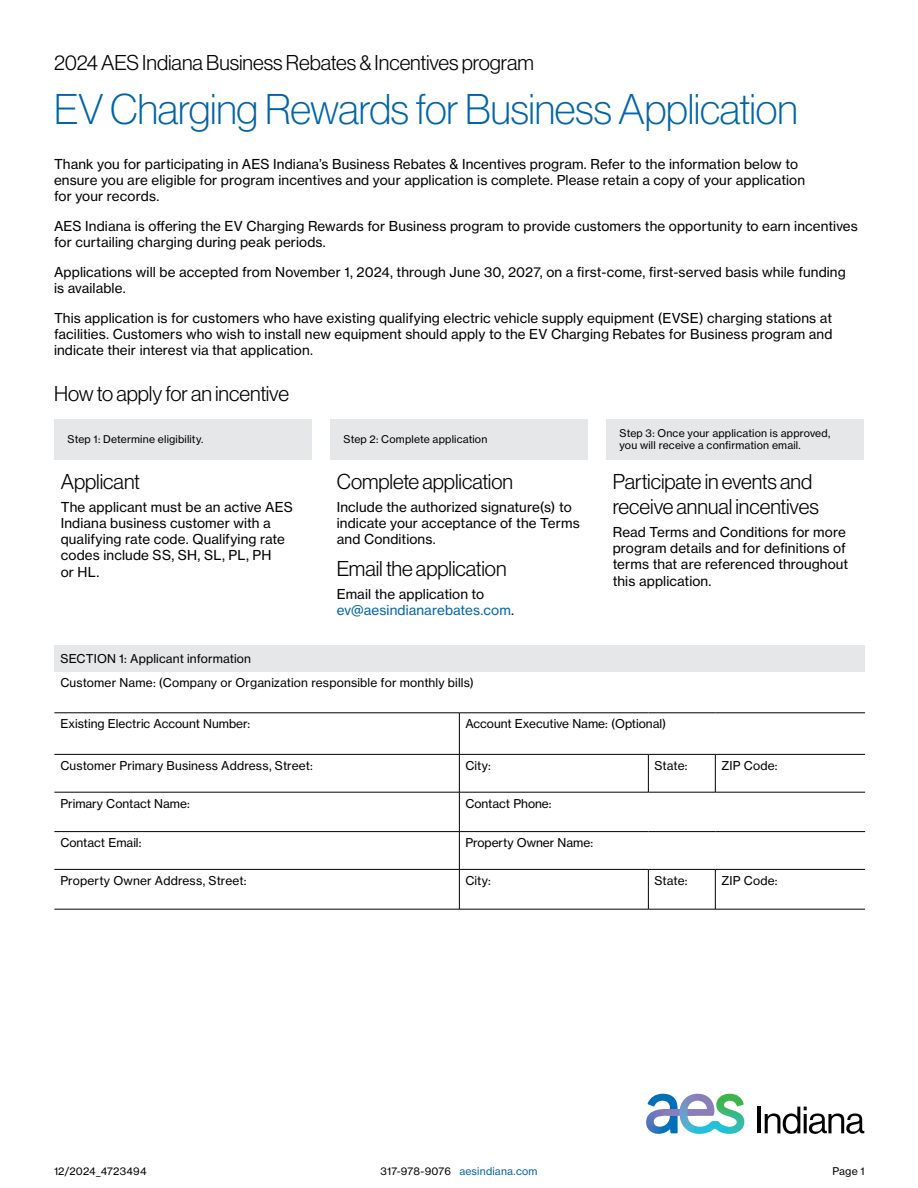
<style>
.page{position:relative;width:918px;height:1188px;background:#fff}
.page>*{position:absolute;margin:0;border:0;box-sizing:border-box;transform-origin:0 0}
.t1{font:42px "N Haas Grotesk DS Pro 35 X Lt";letter-spacing:-.005em;color:#0064a7}
.t2{font:21px/25.2px "N Haas Grotesk DS Pro 45 Lt";letter-spacing:-.005em;color:#000}
.t3{font:13.5px/16.2px "N Haas Grotesk TX Pro 55 Rg";letter-spacing:.01em;color:#000}
.t4{font:13.5px/16.2px "N Haas Grotesk TX Pro 55 Rg";letter-spacing:.01em;color:#0064a7}
.t5{font:12px/24px "N Haas Grotesk TX Pro 55 Rg";color:#000}
.t6{font:10.5px/12.6px "N Haas Grotesk TX Pro 55 Rg";letter-spacing:.015em;color:#000}
.t7{font:10.5px "N Haas Grotesk TX Pro 55 Rg";letter-spacing:.015em;color:#0064a7}
.s1{color:#000}
</style>
<div class="page">
<hr style="left:757px;top:1107px;width:4px;height:26px;background:#000">
<svg style="left:765px;top:1107px;width:99px;height:27px"></svg>
<svg style="left:646px;top:1094px;width:98px;height:40px"></svg>
<div style="left:54px;top:419px;width:258px;height:40px;background:#e6e7e8"></div>
<div style="left:606px;top:419px;width:258px;height:40px;background:#e6e7e8"></div>
<div style="left:330px;top:419px;width:258px;height:40px;background:#e6e7e8"></div>
<div style="left:54px;top:645px;width:811px;height:27px;background:#e6e7e8"></div>
<hr style="left:54px;top:713px;width:405px;height:1px;background:#000">
<hr style="left:459px;top:713px;width:189px;height:1px;background:#000">
<hr style="left:459px;top:713px;width:1px;height:41px;background:#000">
<hr style="left:648px;top:713px;width:67px;height:1px;background:#000">
<hr style="left:715px;top:713px;width:150px;height:1px;background:#000">
<hr style="left:54px;top:754px;width:405px;height:1px;background:#000">
<hr style="left:459px;top:754px;width:189px;height:1px;background:#000">
<hr style="left:459px;top:755px;width:1px;height:37px;background:#000">
<hr style="left:648px;top:754px;width:67px;height:1px;background:#000">
<hr style="left:648px;top:755px;width:1px;height:37px;background:#000">
<hr style="left:715px;top:754px;width:150px;height:1px;background:#000">
<hr style="left:54px;top:792px;width:405px;height:1px;background:#000">
<hr style="left:459px;top:792px;width:189px;height:1px;background:#000">
<hr style="left:459px;top:792px;width:1px;height:39px;background:#000">
<hr style="left:648px;top:792px;width:67px;height:1px;background:#000">
<hr style="left:715px;top:792px;width:150px;height:1px;background:#000">
<hr style="left:54px;top:831px;width:405px;height:1px;background:#000">
<hr style="left:459px;top:831px;width:189px;height:1px;background:#000">
<hr style="left:459px;top:832px;width:1px;height:37px;background:#000">
<hr style="left:648px;top:831px;width:67px;height:1px;background:#000">
<hr style="left:715px;top:831px;width:150px;height:1px;background:#000">
<hr style="left:54px;top:869px;width:405px;height:1px;background:#000">
<hr style="left:459px;top:869px;width:189px;height:1px;background:#000">
<hr style="left:459px;top:870px;width:1px;height:39px;background:#000">
<hr style="left:648px;top:869px;width:67px;height:1px;background:#000">
<hr style="left:648px;top:870px;width:1px;height:39px;background:#000">
<hr style="left:715px;top:869px;width:150px;height:1px;background:#000">
<hr style="left:715px;top:755px;width:1px;height:37px;background:#000">
<hr style="left:715px;top:870px;width:1px;height:39px;background:#000">
<hr style="left:54px;top:909px;width:405px;height:1px;background:#000">
<hr style="left:459px;top:909px;width:189px;height:1px;background:#000">
<hr style="left:648px;top:909px;width:67px;height:1px;background:#000">
<hr style="left:715px;top:909px;width:150px;height:1px;background:#000">
<h2 class="t2" style="left:54px;top:50px;width:481px">2024 AES Indiana Business Rebates &amp; Incentives program</h2>
<h1 class="t1" style="left:54px;top:86px;width:745px">EV Charging Rewards for Business Application</h1>
<p class="t3" style="left:54px;top:156px;width:753px">Thank you for participating in AES Indiana’s Business Rebates &amp; Incentives program. Refer to the information below to ensure you are eligible for program incentives and your application is complete. Please retain a copy of your application for your records.</p>
<p class="t3" style="left:54px;top:218px;width:805px">AES Indiana is offering the EV Charging Rewards for Business program to provide customers the opportunity to earn incentives for curtailing charging during peak periods.</p>
<p class="t3" style="left:54px;top:264px;width:793px">Applications will be accepted from November 1, 2024, through June 30, 2027, on a first-come, first-served basis while funding is available.</p>
<p class="t3" style="left:54px;top:310px;width:780px;text-align:justify">This application is for customers who have existing qualifying electric vehicle supply equipment (EVSE) charging stations at facilities. Customers who wish to install new equipment should apply to the EV Charging Rebates for Business program and indicate their interest via that application.</p>
<h2 class="t2" style="left:54px;top:381px;width:237px">How to apply for an incentive</h2>
<p class="t6" style="left:68px;top:433px;width:137px">Step 1: Determine eligibility.</p>
<h2 class="t2" style="left:61px;top:469px;width:81px">Applicant</h2>
<p class="t3" style="left:61px;top:499px;width:234px">The applicant must be an active AES<br>Indiana business customer with a qualifying rate code. Qualifying rate codes include SS, SH, SL, PL, PH<br>or HL.</p>
<p class="t6" style="left:344px;top:433px;width:145px">Step 2: Complete application</p>
<h2 class="t2" style="left:337px;top:469px;width:178px">Complete application</h2>
<p class="t3" style="left:337px;top:499px;width:244px">Include the authorized signature(s) to indicate your acceptance of the Terms and Conditions.</p>
<h2 class="t2" style="left:337px;top:556px;width:171px">Email the application</h2>
<p class="t4" style="left:337px;top:586px;width:179px"><span class="s1">Email the application to </span>ev@aesindianarebates.com<span class="s1">.</span></p>
<p class="t6" style="left:620px;top:427px;width:212px">Step 3: Once your application is approved, you will receive a confirmation email.</p>
<h2 class="t2" style="left:613px;top:469px;width:208px">Participate in events and receive annual incentives</h2>
<p class="t3" style="left:613px;top:524px;width:237px">Read Terms and Conditions for more program details and for definitions of terms that are referenced throughout this application.</p>
<p class="t5" style="left:60px;top:647px;width:415px">SECTION 1: Applicant information<br>Customer Name: (Company or Organization responsible for monthly bills)</p>
<p class="t5" style="left:60px;top:712px;width:191px">Existing Electric Account Number:</p>
<p class="t5" style="left:465px;top:712px;width:202px">Account Executive Name: (Optional)</p>
<p class="t5" style="left:60px;top:753px;width:254px">Customer Primary Business Address, Street:</p>
<p class="t5" style="left:465px;top:753px;width:27px">City:</p>
<p class="t5" style="left:654px;top:753px;width:35px">State:</p>
<p class="t5" style="left:721px;top:753px;width:58px">ZIP Code:</p>
<p class="t5" style="left:60px;top:791px;width:131px">Primary Contact Name:</p>
<p class="t5" style="left:465px;top:791px;width:88px">Contact Phone:</p>
<p class="t5" style="left:60px;top:831px;width:83px">Contact Email:</p>
<p class="t5" style="left:465px;top:831px;width:129px">Property Owner Name:</p>
<p class="t5" style="left:60px;top:868px;width:188px">Property Owner Address, Street:</p>
<p class="t5" style="left:465px;top:868px;width:27px">City:</p>
<p class="t5" style="left:654px;top:868px;width:35px">State:</p>
<p class="t5" style="left:721px;top:868px;width:58px">ZIP Code:</p>
<p class="t6" style="left:54px;top:1165px;width:94px">12/2024_4723494</p>
<p class="t7" style="left:380px;top:1165px;width:159px"><span class="s1">317-978-9076</span> aesindiana.com</p>
<p class="t6" style="left:832px;top:1164px;width:34px">Page 1</p>
</div>
